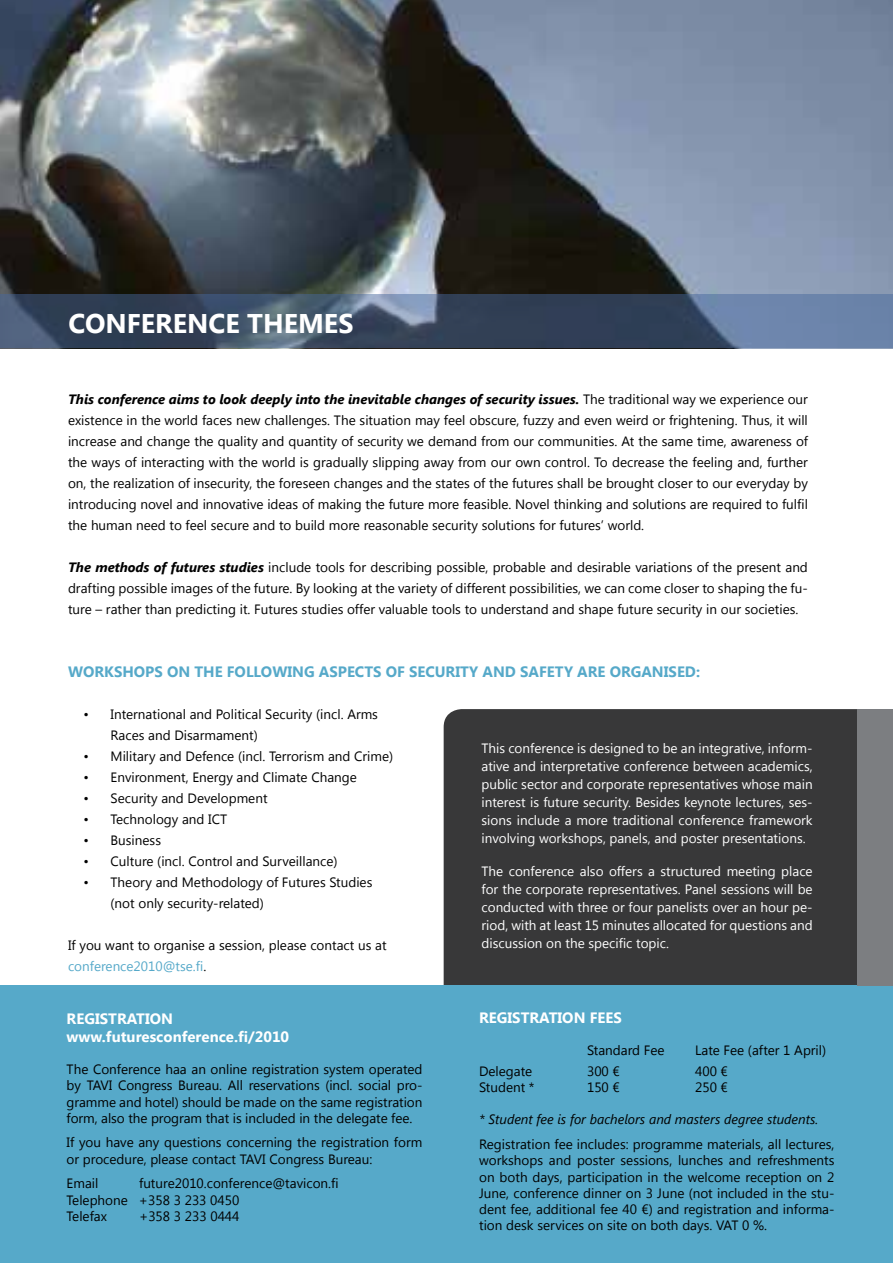
<style>
.page{position:relative;width:893px;height:1263px;background:#fff}
.page>*{position:absolute;margin:0;border:0;box-sizing:border-box;transform-origin:0 0}
.t1{font:700 27px "Segoe UI";color:#fff}
.t2{font:700 15px "Segoe UI";color:#56a9c9}
.t3{font:700 15px/18px "Segoe UI";color:#fff}
.t4{font:13.5px/16.2px "Segoe UI";color:#000}
.t5{font:13.5px/18px "Segoe UI";color:#fff;text-align:justify}
.t6{font:italic 13.5px "Segoe UI";color:#000}
.s1{font-weight:700;font-style:italic}
.s2{color:#56a9c9}
</style>
<div class="page">
<div style="left:444px;top:709px;width:413px;height:276px;background:#383839"></div>
<img style="left:0;top:0;width:893px;height:294px">
<svg style="left:0;top:294px;width:893px;height:54px;background:#455770"></svg>
<div style="left:0;top:985px;width:893px;height:278px;background:#56a9c9"></div>
<div style="left:857px;top:709px;width:36px;height:276px;background:#7c7e81"></div>
<h1 class="t1" style="left:69px;top:305px;width:286px">CONFERENCE THEMES</h1>
<p class="t4" style="left:68px;top:388px;width:741px;line-height:21px;text-align:justify"><span class="s1">This conference aims to look deeply into the inevitable changes of security issues.</span> The traditional way we experience our existence in the world faces new challenges. The situation may feel obscure, fuzzy and even weird or frightening. Thus, it will increase and change the quality and quantity of security we demand from our communities. At the same time, awareness of the ways of interacting with the world is gradually slipping away from our own control. To decrease the feeling and, further on, the realization of insecurity, the foreseen changes and the states of the futures shall be brought closer to our everyday by introducing novel and innovative ideas of making the future more feasible. Novel thinking and solutions are required to fulfil the human need to feel secure and to build more reasonable security solutions for futures’ world.</p>
<p class="t4" style="left:68px;top:556px;width:741px;line-height:21px;text-align:justify"><span class="s1">The methods of futures studies</span> include tools for describing possible, probable and desirable variations of the present and drafting possible images of the future. By looking at the variety of different possibilities, we can come closer to shaping the fu&shy;ture – rather than predicting it. Futures studies offer valuable tools to understand and shape future security in our societies.</p>
<p class="t2" style="left:68px;top:661px;width:634px">WORKSHOPS ON THE FOLLOWING ASPECTS OF SECURITY AND SAFETY ARE ORGANISED:</p>
<p class="t4" style="left:111px;top:703px;width:269px;line-height:21px;text-indent:-27px">• International and Political Security (incl. Arms<br>Races and Disarmament)</p>
<p class="t4" style="left:84px;top:747px;width:311px">• Military and Defence (incl. Terrorism and Crime)</p>
<p class="t4" style="left:84px;top:768px;width:275px">• Environment, Energy and Climate Change</p>
<p class="t4" style="left:84px;top:789px;width:186px">• Security and Development</p>
<p class="t4" style="left:84px;top:810px;width:145px">• Technology and ICT</p>
<p class="t4" style="left:84px;top:831px;width:79px">• Business</p>
<p class="t4" style="left:84px;top:852px;width:256px">• Culture (incl. Control and Surveillance)</p>
<p class="t4" style="left:111px;top:871px;width:263px;line-height:21px;text-indent:-27px">• Theory and Methodology of Futures Studies (not only security-related)</p>
<p class="t4" style="left:68px;top:934px;width:320px;line-height:21px">If you want to organise a session, please contact us at <span class="s2">conference2010@tse.fi</span>.</p>
<p class="t5" style="left:481px;top:739px;width:333px">This conference is designed to be an integrative, inform&shy;ative and interpretative conference between academics, public sector and corporate representatives whose main interest is future security. Besides keynote lectures, ses&shy;sions include a more traditional conference framework involving workshops, panels, and poster presentations.</p>
<p class="t5" style="left:481px;top:862px;width:333px">The conference also offers a structured meeting place for the corporate representatives. Panel sessions will be conducted with three or four panelists over an hour pe&shy;riod, with at least 15 minutes allocated for questions and discussion on the specific topic.</p>
<p class="t3" style="left:67px;top:1008px;width:224px">REGISTRATION www.futuresconference.fi/2010</p>
<p class="t4" style="left:67px;top:1060px;width:357px;text-align:justify">The Conference haa an online registration system operated by TAVI Congress Bureau. All reservations (incl. social pro&shy;gramme and hotel) should be made on the same registration form, also the program that is included in the delegate fee.</p>
<p class="t4" style="left:67px;top:1134px;width:357px">If you have any questions concerning the registration form or procedure, please contact TAVI Congress Bureau:</p>
<p class="t4" style="left:67px;top:1175px;width:33px">Email</p>
<p class="t4" style="left:67px;top:1175px;width:274px;text-indent:72px">future2010.conference@tavicon.fi<br>Telephone +358 3 233 0450<br>Telefax</p>
<p class="t4" style="left:139px;top:1207px;width:102px">+358 3 233 0444</p>
<p class="t3" style="left:479px;top:1008px;width:144px">REGISTRATION FEES</p>
<p class="t4" style="left:587px;top:1042px;width:79px">Standard Fee</p>
<p class="t4" style="left:695px;top:1042px;width:133px">Late Fee (after 1 April)</p>
<p class="t4" style="left:479px;top:1062px;width:55px">Delegate</p>
<p class="t4" style="left:587px;top:1062px;width:34px">300 €</p>
<p class="t4" style="left:695px;top:1062px;width:34px">400 €</p>
<p class="t4" style="left:479px;top:1078px;width:57px">Student *</p>
<p class="t4" style="left:587px;top:1078px;width:34px">150 €</p>
<p class="t4" style="left:695px;top:1078px;width:34px">250 €</p>
<p class="t6" style="left:479px;top:1110px;width:341px">* Student fee is for bachelors and masters degree students.</p>
<p class="t4" style="left:479px;top:1136px;width:357px;text-align:justify">Registration fee includes: programme materials, all lectures, workshops and poster sessions, lunches and refreshments on both days, participation in the welcome reception on 2<br>June, conference dinner on 3 June (not included in the stu&shy;dent fee, additional fee 40 €) and registration and informa&shy;tion desk services on site on both days. VAT 0 %.</p>
</div>
